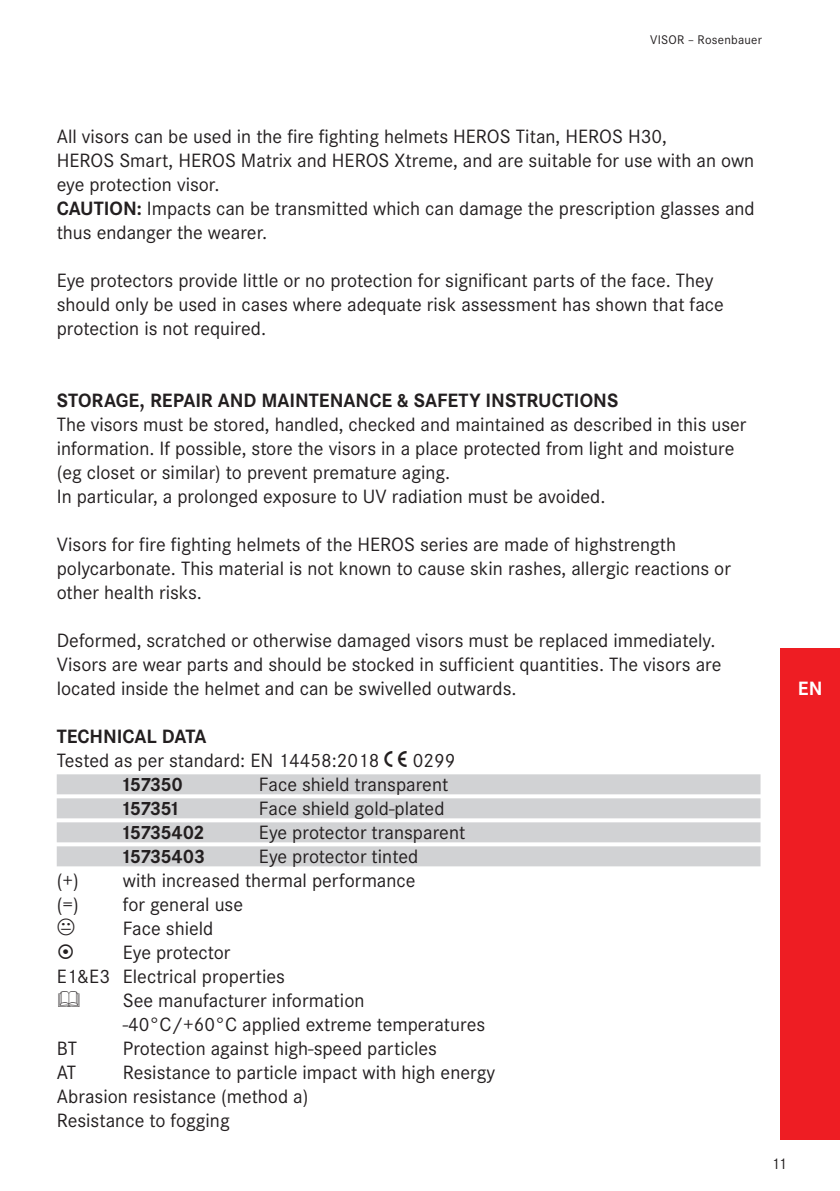
<style>
.page{position:relative;width:840px;height:1191px;background:#fff}
.page>*{position:absolute;margin:0;border:0;box-sizing:border-box;transform-origin:0 0}
.t1{font:20px/24px "Corporate S";color:#231f20}
.t2{font:700 20px "Corporate S";color:#231f20}
.t3{font:700 20px "Corporate S";color:#fff}
.t4{font:16px "Corporate S";color:#231f20}
.t5{font:13px "Corporate S";letter-spacing:.02em;color:#231f20}
.s1{font-weight:700}
.s2{font-family:"Typebats"}
</style>
<div class="page">
<div style="left:779px;top:648px;width:60px;height:492px;background:#ee1d23"></div>
<div style="left:57px;top:774px;width:703px;height:20px;background:#d1d2d4"></div>
<div style="left:57px;top:798px;width:703px;height:20px;background:#d1d2d4"></div>
<div style="left:57px;top:822px;width:703px;height:20px;background:#d1d2d4"></div>
<div style="left:57px;top:846px;width:703px;height:20px;background:#d1d2d4"></div>
<p class="t5" style="left:649px;top:32px;width:113px">VISOR – Rosenbauer</p>
<p class="t1" style="left:57px;top:125px;width:699px">All visors can be used in the fire fighting helmets HEROS Titan, HEROS H30,<br>HEROS Smart, HEROS Matrix and HEROS Xtreme, and are suitable for use with an own eye protection visor.<br><span class="s1">CAUTION:</span> Impacts can be transmitted which can damage the prescription glasses and thus endanger the wearer.</p>
<p class="t1" style="left:57px;top:269px;width:668px">Eye protectors provide little or no protection for significant parts of the face. They should only be used in cases where adequate risk assessment has shown that face protection is not required.</p>
<p class="t2" style="left:57px;top:389px;width:562px">STORAGE, REPAIR AND MAINTENANCE &amp; SAFETY INSTRUCTIONS</p>
<p class="t1" style="left:57px;top:413px;width:690px">The visors must be stored, handled, checked and maintained as described in this user information. If possible, store the visors in a place protected from light and moisture (eg closet or similar) to prevent premature aging.<br>In particular, a prolonged exposure to UV radiation must be avoided.</p>
<p class="t1" style="left:57px;top:533px;width:675px">Visors for fire fighting helmets of the HEROS series are made of highstrength polycarbonate. This material is not known to cause skin rashes, allergic reactions or other health risks.</p>
<p class="t1" style="left:57px;top:629px;width:666px">Deformed, scratched or otherwise damaged visors must be replaced immediately.<br>Visors are wear parts and should be stocked in sufficient quantities. The visors are located inside the helmet and can be swivelled outwards.</p>
<p class="t2" style="left:57px;top:725px;width:151px">TECHNICAL DATA</p>
<p class="t1" style="left:57px;top:749px;width:400px">Tested as per standard: EN 14458:2018 <span class="s2">C</span> 0299</p>
<p class="t2" style="left:123px;top:773px;width:62px">157350</p>
<p class="t1" style="left:259px;top:773px;width:191px">Face shield transparent</p>
<p class="t2" style="left:123px;top:797px;width:58px">157351</p>
<p class="t1" style="left:259px;top:797px;width:187px">Face shield gold-plated</p>
<p class="t2" style="left:123px;top:821px;width:83px">15735402</p>
<p class="t1" style="left:259px;top:821px;width:208px">Eye protector transparent</p>
<p class="t2" style="left:123px;top:845px;width:83px">15735403</p>
<p class="t1" style="left:259px;top:845px;width:161px">Eye protector tinted</p>
<p class="t1" style="left:57px;top:869px;width:23px">(+)</p>
<p class="t1" style="left:123px;top:869px;width:294px">with increased thermal performance</p>
<p class="t1" style="left:57px;top:893px;width:23px">(=)</p>
<p class="t1" style="left:123px;top:893px;width:122px">for general use</p>
<p class="t1" style="left:123px;top:917px;width:92px">Face shield</p>
<p class="t1" style="left:123px;top:941px;width:109px">Eye protector</p>
<p class="t1" style="left:57px;top:965px;width:230px">E1&amp;E3 Electrical properties</p>
<p class="t1" style="left:123px;top:989px;width:243px">See manufacturer information</p>
<p class="t1" style="left:123px;top:1013px;width:363px">-40°C/+60°C applied extreme temperatures</p>
<p class="t1" style="left:57px;top:1037px;width:22px">BT</p>
<p class="t1" style="left:123px;top:1037px;width:315px">Protection against high-speed particles</p>
<p class="t1" style="left:57px;top:1061px;width:21px">AT</p>
<p class="t1" style="left:57px;top:1061px;width:439px;text-indent:66px">Resistance to particle impact with high energy<br>Abrasion resistance (method a)<br>Resistance to fogging</p>
<p class="t3" style="left:797px;top:676px;width:26px">EN</p>
<p class="t4" style="left:771px;top:1154px;width:17px">11</p>
</div>
